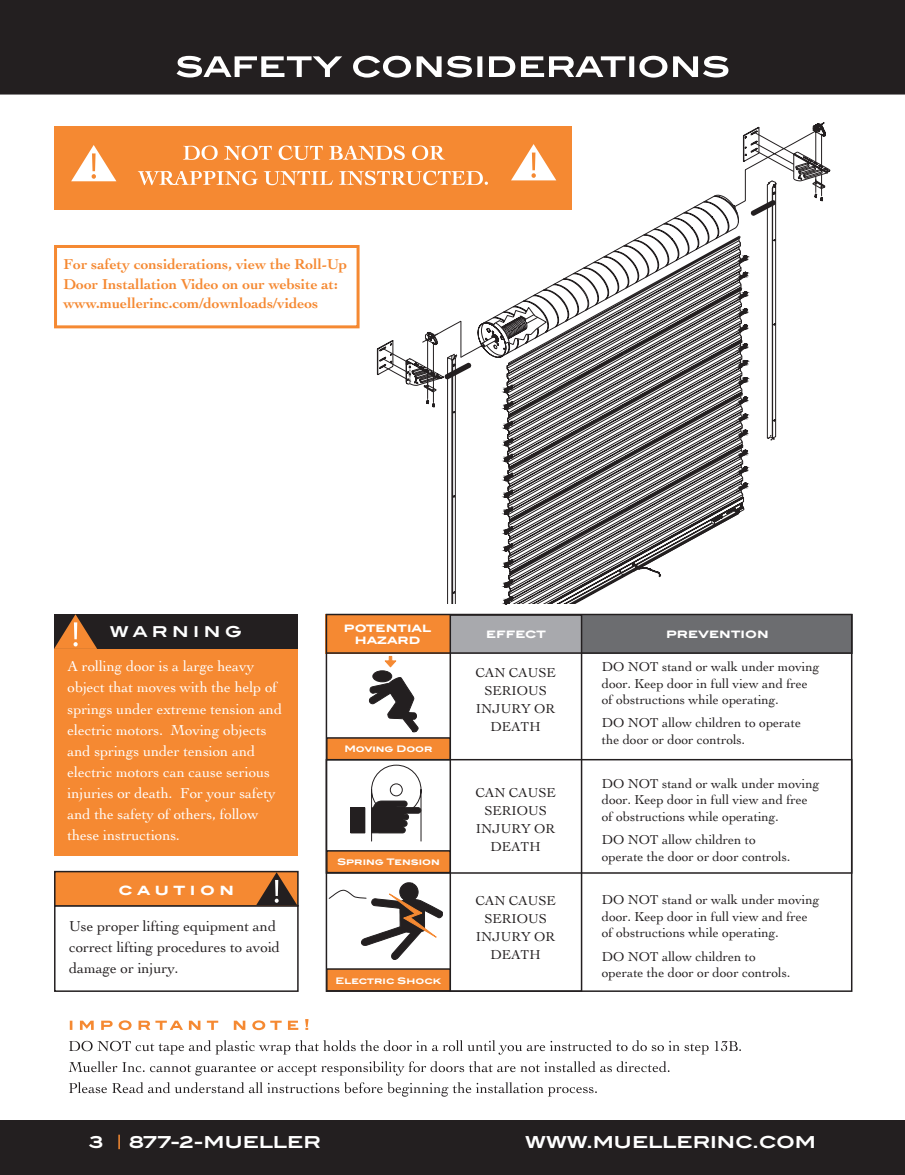
<style>
.page{position:relative;width:905px;height:1175px;background:#fff}
.page>*{position:absolute;margin:0;border:0;box-sizing:border-box;transform-origin:0 0}
.t1{font:700 16.5px "Blair ITC";color:#fff}
.t2{font:15px/21px "Cochin";color:#fff}
.t3{font:700 15px/19.6px "Cochin";color:#f58932}
.t4{font:15px/21px "Cochin";color:#231f20}
.t5{font:700 15px "Blair ITC";letter-spacing:.29em;color:#fff}
.t6{font:13.5px/18px "Cochin";color:#231f20}
.t7{font:700 12px/12px "Blair ITC";letter-spacing:-.01em;color:#fff;text-align:center}
.t8{font:700 9px "Blair ITC";color:#fff}
</style>
<div class="page">
<div style="left:0;top:1120px;width:904px;height:54px;background:#231f20"></div>
<svg style="left:118px;top:1134px;width:2px;height:15px"></svg>
<div style="left:0;top:0;width:904px;height:94px;background:#231f20"></div>
<svg style="left:69px;top:1082px;width:528px;height:14px"></svg>
<svg style="left:68px;top:1061px;width:601px;height:14px"></svg>
<svg style="left:69px;top:1040px;width:672px;height:14px"></svg>
<svg style="left:70px;top:1019px;width:238px;height:11px"></svg>
<svg style="left:176px;top:56px;width:552px;height:22px"></svg>
<div style="left:326px;top:614px;width:123px;height:39px;background:#f58932"></div>
<div style="left:449px;top:614px;width:133px;height:39px;background:#a8a9ad"></div>
<div style="left:582px;top:614px;width:270px;height:39px;background:#6c6d70"></div>
<div style="left:373px;top:671px;width:19px;height:11px;background:#231f20;border-radius:50%"></div>
<div style="left:373px;top:670px;width:19px;height:12px;border:1px solid #231f20;border-radius:50%"></div>
<svg style="left:369px;top:677px;width:49px;height:55px"></svg>
<svg style="left:385px;top:656px;width:11px;height:11px"></svg>
<svg style="left:329px;top:882px;width:113px;height:77px"></svg>
<svg style="left:371px;top:764px;width:50px;height:77px"></svg>
<div style="left:351px;top:807px;width:14px;height:26px;background:#231f20"></div>
<div style="left:449px;top:614px;width:133px;height:378px;border:2px solid #231f20"></div>
<div style="left:326px;top:759px;width:526px;height:114px;border:2px solid #231f20"></div>
<hr style="left:326px;top:652px;width:524px;height:2px;background:#231f20">
<div style="left:327px;top:738px;width:123px;height:21px;background:#f58932"></div>
<div style="left:326px;top:737px;width:125px;height:23px;border:2px solid #231f20"></div>
<div style="left:327px;top:850px;width:123px;height:22px;background:#f58932"></div>
<div style="left:326px;top:850px;width:125px;height:23px;border:2px solid #231f20"></div>
<div style="left:327px;top:969px;width:123px;height:21px;background:#f58932"></div>
<div style="left:326px;top:968px;width:125px;height:23px;border:2px solid #231f20"></div>
<div style="left:54px;top:647px;width:244px;height:208px;background:#f58932"></div>
<div style="left:54px;top:614px;width:244px;height:35px;background:#231f20"></div>
<svg style="left:54px;top:614px;width:43px;height:35px"></svg>
<div style="left:54px;top:905px;width:244px;height:87px;border:2px solid #231f20"></div>
<div style="left:55px;top:871px;width:243px;height:35px;background:#f58932"></div>
<div style="left:54px;top:870px;width:244px;height:36px;border:2px solid #231f20"></div>
<svg style="left:256px;top:872px;width:41px;height:33px"></svg>
<div style="left:54px;top:126px;width:517px;height:83px;background:#f58932"></div>
<svg style="left:71px;top:145px;width:45px;height:36px"></svg>
<svg style="left:138px;top:123px;width:691px;height:481px"></svg>
<div style="left:54px;top:245px;width:305px;height:83px;border:3px solid #f58932"></div>
<p class="t3" style="left:63px;top:254px;width:285px">For safety considerations, view the Roll-Up<br>Door Installation Video on our website at: www.muellerinc.com/downloads/videos</p>
<p class="t5" style="left:110px;top:622px;width:133px">WARNING</p>
<p class="t2" style="left:68px;top:656px;width:216px">A rolling door is a large heavy object that moves with the help of springs under extreme tension and electric motors. Moving objects and springs under tension and electric motors can cause serious injuries or death. For your safety and the safety of others, follow these instructions.</p>
<p class="t5" style="left:119px;top:880px;width:117px">caution</p>
<p class="t4" style="left:69px;top:915px;width:212px">Use proper lifting equipment and correct lifting procedures to avoid damage or injury.</p>
<p class="t7" style="left:344px;top:622px;width:89px">potential hazard</p>
<p class="t7" style="left:486px;top:628px;width:61px">effect</p>
<p class="t7" style="left:666px;top:628px;width:104px">prevention</p>
<p class="t6" style="left:475px;top:664px;width:82px;text-align:center">CAN CAUSE<br>SERIOUS<br>INJURY OR<br>DEATH</p>
<p class="t6" style="left:601px;top:658px;width:219px;line-height:16.5px">DO NOT stand or walk under moving door. Keep door in full view and free of obstructions while operating.</p>
<p class="t6" style="left:601px;top:715px;width:201px;line-height:16.5px">DO NOT allow children to operate the door or door controls.</p>
<p class="t6" style="left:601px;top:775px;width:219px;line-height:16.5px">DO NOT stand or walk under moving door. Keep door in full view and free of obstructions while operating.</p>
<p class="t6" style="left:601px;top:831px;width:190px;line-height:16.5px">DO NOT allow children to operate the door or door controls.</p>
<p class="t6" style="left:601px;top:891px;width:219px;line-height:16.5px">DO NOT stand or walk under moving door. Keep door in full view and free of obstructions while operating.</p>
<p class="t6" style="left:601px;top:948px;width:190px;line-height:16.5px">DO NOT allow children to operate the door or door controls.</p>
<p class="t8" style="left:344px;top:743px;width:90px">Moving Door</p>
<p class="t6" style="left:475px;top:784px;width:82px;text-align:center">CAN CAUSE<br>SERIOUS<br>INJURY OR<br>DEATH</p>
<p class="t8" style="left:337px;top:856px;width:104px">Spring Tension</p>
<p class="t6" style="left:475px;top:892px;width:82px;text-align:center">CAN CAUSE<br>SERIOUS<br>INJURY OR<br>DEATH</p>
<p class="t8" style="left:335px;top:974px;width:107px">Electric Shock</p>
<p class="t1" style="left:89px;top:1131px;width:17px">3</p>
<p class="t1" style="left:129px;top:1131px;width:193px">877-2-MUELLER</p>
<p class="t1" style="left:525px;top:1131px;width:292px">WWW.MUELLERINC.COM</p>
</div>
